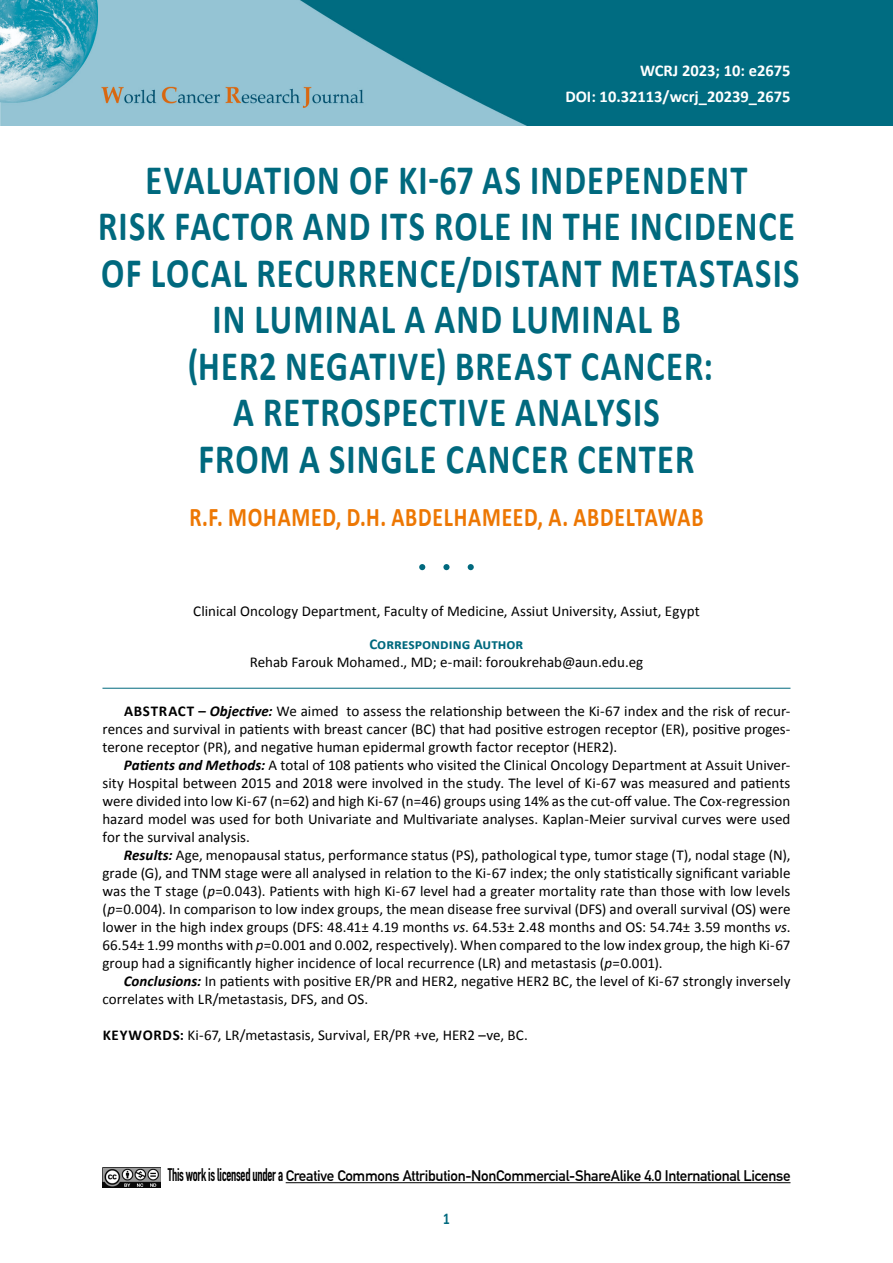
<style>
.page{position:relative;width:893px;height:1263px;background:#fff}
.page>*{position:absolute;margin:0;border:0;box-sizing:border-box;transform-origin:0 0}
.t1{font:700 42px/46.5px "Calibri";letter-spacing:.035em;color:#00697e;text-align:center;scale:.82 1}
.t2{font:700 27px "Calibri";letter-spacing:.035em;color:#ed7703;scale:.8 1}
.t3{font:700 16.5px "Calibri";color:#fff}
.t4{font:700 16.5px "Calibri";color:#00697e;scale:.8 1}
.t5{font:15px/18px "Calibri";letter-spacing:.005em;color:#000;text-align:justify}
.t6{font:700 15px "DIN Alternate";letter-spacing:-.02em;color:#000}
.t7{font:700 15px "Calibri";color:#00697e}
.s1{font-weight:700}
.s2{font-weight:700;font-style:italic}
.s3{font-style:italic}
.s4{font-family:"DIN Condensed";font-size:18px}
</style>
<div class="page">
<hr style="left:286px;top:1182px;width:504px;height:1px;background:#000">
<img style="left:102px;top:1167px;width:58px;height:20px">
<img style="left:0;top:0;width:893px;height:125px">
<svg style="left:419px;top:564px;width:6px;height:6px"></svg>
<div style="left:443px;top:564px;width:7px;height:6px;background:#00697e;border-radius:50%"></div>
<svg style="left:468px;top:564px;width:6px;height:6px"></svg>
<hr style="left:102px;top:688px;width:688px;height:1px;background:#00697e">
<p class="t3" style="left:640px;top:61px;width:152px">WCRJ 2023; 10: e2675</p>
<p class="t3" style="left:565px;top:87px;width:227px">DOI: 10.32113/wcrj_20239_2675</p>
<h1 class="t1" style="left:98px;top:154px;width:857px">EVALUATION OF KI-67 AS INDEPENDENT<br>RISK FACTOR AND ITS ROLE IN THE INCIDENCE<br>OF LOCAL RECURRENCE/DISTANT METASTASIS<br>IN LUMINAL A AND LUMINAL B<br>(HER2 NEGATIVE) BREAST CANCER:<br>A RETROSPECTIVE ANALYSIS<br>FROM A SINGLE CANCER CENTER</h1>
<h2 class="t2" style="left:189px;top:500px;width:644px">R.F. MOHAMED, D.H. ABDELHAMEED, A. ABDELTAWAB</h2>
<p class="t5" style="left:193px;top:601px;width:508px">Clinical Oncology Department, Faculty of Medicine, Assiut University, Assiut, Egypt</p>
<p class="t7" style="left:370px;top:635px;width:155px">Corresponding Author</p>
<p class="t5" style="left:250px;top:652px;width:395px">Rehab Farouk Mohamed., MD; e-mail: foroukrehab@aun.edu.eg</p>
<p class="t5" style="left:102px;top:702px;width:689px;text-indent:22px"><span class="s1">ABSTRACT –</span> <span class="s2">Objective:</span> We aimed to assess the relationship between the Ki-67 index and the risk of recur&shy;rences and survival in patients with breast cancer (BC) that had positive estrogen receptor (ER), positive proges&shy;terone receptor (PR), and negative human epidermal growth factor receptor (HER2).</p>
<p class="t5" style="left:102px;top:756px;width:689px;text-indent:21px"><span class="s2">Patients and Methods:</span> A total of 108 patients who visited the Clinical Oncology Department at Assuit Univer&shy;sity Hospital between 2015 and 2018 were involved in the study. The level of Ki-67 was measured and patients were divided into low Ki-67 (n=62) and high Ki-67 (n=46) groups using 14% as the cut-off value. The Cox-regression hazard model was used for both Univariate and Multivariate analyses. Kaplan-Meier survival curves were used for the survival analysis.</p>
<p class="t5" style="left:102px;top:846px;width:689px;text-indent:21px"><span class="s2">Results:</span> Age, menopausal status, performance status (PS), pathological type, tumor stage (T), nodal stage (N), grade (G), and TNM stage were all analysed in relation to the Ki-67 index; the only statistically significant variable was the T stage (<span class="s3">p</span>=0.043). Patients with high Ki-67 level had a greater mortality rate than those with low levels (<span class="s3">p</span>=0.004). In comparison to low index groups, the mean disease free survival (DFS) and overall survival (OS) were lower in the high index groups (DFS: 48.41± 4.19 months <span class="s3">vs</span>. 64.53± 2.48 months and OS: 54.74± 3.59 months <span class="s3">vs</span>.<br>66.54± 1.99 months with <span class="s3">p</span>=0.001 and 0.002, respectively). When compared to the low index group, the high Ki-67 group had a significantly higher incidence of local recurrence (LR) and metastasis (<span class="s3">p</span>=0.001).</p>
<p class="t5" style="left:102px;top:972px;width:689px;text-indent:21px"><span class="s2">Conclusions:</span> In patients with positive ER/PR and HER2, negative HER2 BC, the level of Ki-67 strongly inversely correlates with LR/metastasis, DFS, and OS.</p>
<p class="t5" style="left:103px;top:1026px;width:427px"><span class="s1">KEYWORDS:</span> Ki-67, LR/metastasis, Survival, ER/PR +ve, HER2 –ve, BC.</p>
<p class="t6" style="left:168px;top:1164px;width:624px"><span class="s4">This work is licensed under a</span> Creative Commons Attribution-NonCommercial-ShareAlike 4.0 International License</p>
<p class="t4" style="left:443px;top:1208px;width:10px">1</p>
</div>
